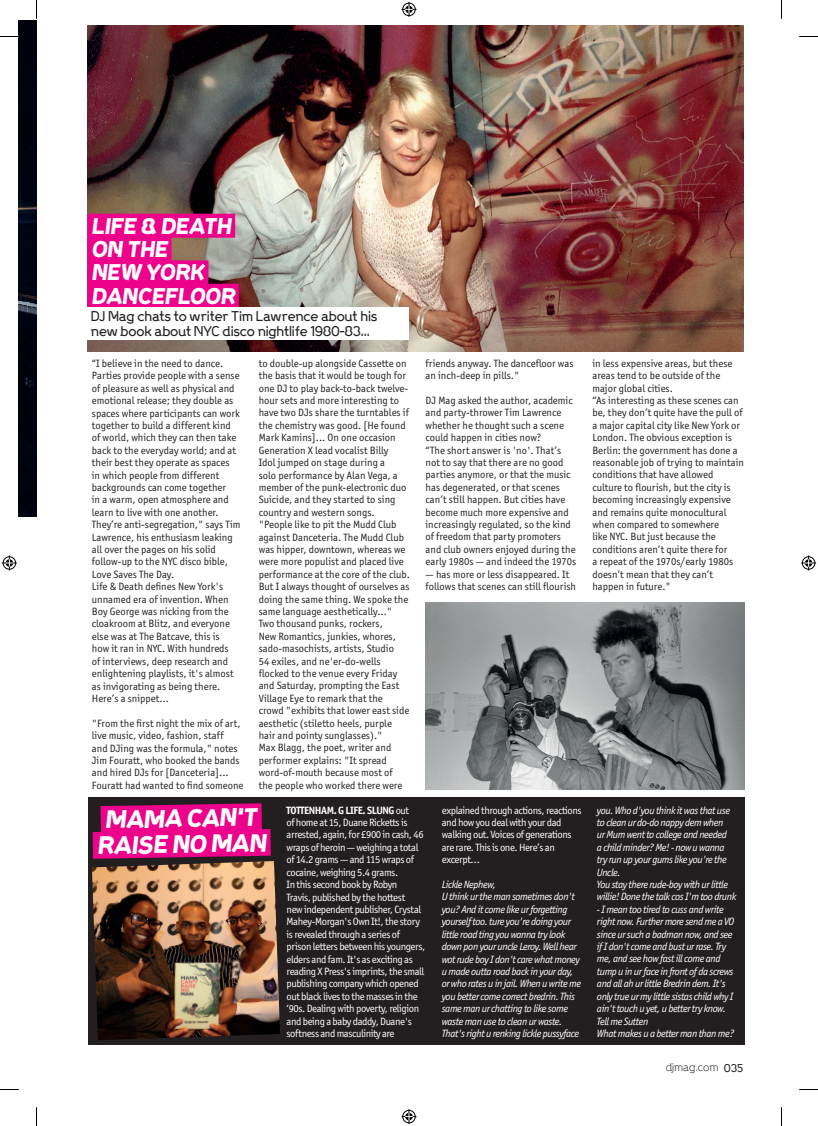
<style>
.page{position:relative;width:818px;height:1126px;background:#fff}
.page>*{position:absolute;margin:0;border:0;box-sizing:border-box;transform-origin:0 0}
.t1{font:900 22.25px/25.9px "Progress";color:#fff;text-align:center}
.t2{font:900 20px/23.4px "Progress";color:#fff}
.t3{font:500 12.5px/15px "Progress";letter-spacing:-.02em;color:#231f20}
.t4{font:10.62px/12.4px "Officina San ITC";color:#231f20}
.t5{font:italic 10.62px/12.4px "Officina San ITC";letter-spacing:-.04em;color:#fff}
.t6{font:10.62px/12.4px "Officina San ITC";letter-spacing:-.04em;color:#fff}
.t7{font:300 10px "Progress";color:#231f20}
.s1{font-weight:700}
.s2{font-weight:500}
</style>
<div class="page">
<img style="left:19px;top:21px;width:17px;height:495px">
<div style="left:88px;top:797px;width:655px;height:247px;background:#231f20"></div>
<img style="left:92px;top:872px;width:188px;height:168px">
<svg style="left:92px;top:803px;width:183px;height:69px"></svg>
<img style="left:88px;top:26px;width:654px;height:326px">
<div style="left:87px;top:214px;width:148px;height:24px;background:#ed028c"></div>
<div style="left:87px;top:237px;width:84px;height:24px;background:#ed028c"></div>
<div style="left:87px;top:260px;width:121px;height:24px;background:#ed028c"></div>
<div style="left:87px;top:284px;width:152px;height:24px;background:#ed028c"></div>
<div style="left:87px;top:307px;width:322px;height:32px;background:#fff"></div>
<img style="left:425px;top:602px;width:318px;height:187px">
<svg style="left:0;top:36px;width:19px;height:1px"></svg>
<svg style="left:799px;top:36px;width:18px;height:1px"></svg>
<svg style="left:0;top:1089px;width:19px;height:1px"></svg>
<svg style="left:799px;top:1089px;width:18px;height:1px"></svg>
<svg style="left:36px;top:0;width:1px;height:19px"></svg>
<svg style="left:36px;top:1107px;width:1px;height:18px"></svg>
<svg style="left:401px;top:2px;width:15px;height:15px"></svg>
<svg style="left:401px;top:1109px;width:15px;height:14px"></svg>
<svg style="left:2px;top:555px;width:15px;height:15px"></svg>
<svg style="left:801px;top:555px;width:14px;height:15px"></svg>
<h2 class="t2" style="left:91px;top:214px;width:148px">LIFE &amp; DEATH<br>ON THE<br>NEW YORK<br>DANCEFLOOR</h2>
<p class="t3" style="left:91px;top:308px;width:288px">DJ Mag chats to writer Tim Lawrence about his new book about NYC disco nightlife 1980-83…</p>
<p class="t4" style="left:92px;top:357px;width:150px">“I believe in the need to dance.<br>Parties provide people with a sense of pleasure as well as physical and emotional release; they double as spaces where participants can work together to build a different kind of world, which they can then take back to the everyday world; and at their best they operate as spaces in which people from different backgrounds can come together<br>in a warm, open atmosphere and learn to live with one another.<br>They’re anti-segregation," says Tim<br>Lawrence, his enthusiasm leaking all over the pages on his solid follow-up to the NYC disco bible,<br>Love Saves The Day.<br>Life &amp; Death defines New York's unnamed era of invention. When<br>Boy George was nicking from the cloakroom at Blitz, and everyone else was at The Batcave, this is<br>how it ran in NYC. With hundreds<br>of interviews, deep research and enlightening playlists, it's almost as invigorating as being there.<br>Here’s a snippet…</p>
<p class="t4" style="left:92px;top:716px;width:153px">"From the first night the mix of art, live music, video, fashion, staff<br>and DJing was the formula," notes Jim Fouratt, who booked the bands and hired DJs for [Danceteria]...<br>Fouratt had wanted to find someone</p>
<p class="t4" style="left:258px;top:357px;width:153px">to double-up alongside Cassette on the basis that it would be tough for one DJ to play back-to-back twelve&shy;hour sets and more interesting to have two DJs share the turntables if the chemistry was good. [He found<br>Mark Kamins]... On one occasion<br>Generation X lead vocalist Billy<br>Idol jumped on stage during a<br>solo performance by Alan Vega, a member of the punk-electronic duo<br>Suicide, and they started to sing country and western songs. "People like to pit the Mudd Club against Danceteria. The Mudd Club was hipper, downtown, whereas we were more populist and placed live performance at the core of the club.<br>But I always thought of ourselves as doing the same thing. We spoke the same language aesthetically..."<br>Two thousand punks, rockers,<br>New Romantics, junkies, whores, sado-masochists, artists, Studio<br>54 exiles, and ne'er-do-wells flocked to the venue every Friday and Saturday, prompting the East<br>Village Eye to remark that the crowd "exhibits that lower east side aesthetic (stiletto heels, purple hair and pointy sunglasses)."<br>Max Blagg, the poet, writer and performer explains: "It spread word-of-mouth because most of<br>the people who worked there were</p>
<p class="t4" style="left:425px;top:357px;width:149px">friends anyway. The dancefloor was an inch-deep in pills."</p>
<p class="t4" style="left:425px;top:394px;width:152px">DJ Mag asked the author, academic and party-thrower Tim Lawrence whether he thought such a scene could happen in cities now?<br>“The short answer is 'no'. That’s not to say that there are no good parties anymore, or that the music has degenerated, or that scenes can’t still happen. But cities have become much more expensive and increasingly regulated, so the kind of freedom that party promoters and club owners enjoyed during the early 1980s — and indeed the 1970s</p>
<p class="t4" style="left:425px;top:568px;width:152px">— has more or less disappeared. It follows that scenes can still flourish</p>
<h1 class="t1" style="left:96px;top:806px;width:170px;rotate:-1deg">MAMA CAN'T<br>RAISE NO MAN</h1>
<p class="t6" style="left:286px;top:803px;width:140px"><span class="s1">TOTTENHAM. G LIFE. SLUNG</span> out<br>of home at 15, Duane Ricketts is arrested, again, for £900 in cash, 46 wraps of heroin — weighing a total of 14.2 grams — and 115 wraps of cocaine, weighing 5.4 grams.<br>In this second book by Robyn<br>Travis, published by the hottest<br>new independent publisher, Crystal<br>Mahey-Morgan's Own It!, the story is revealed through a series of prison letters between his youngers, elders and fam. It's as exciting as reading X Press's imprints, the small publishing company which opened out black lives to the masses in the ‘90s. Dealing with poverty, religion and being a baby daddy, Duane's softness and masculinity are</p>
<p class="t6" style="left:441px;top:803px;width:141px">explained through actions, reactions and how you deal with your dad walking out. Voices of generations are rare. This is one. Here’s an excerpt…</p>
<p class="t5" style="left:441px;top:878px;width:141px">Lickle Nephew,<br>U think ur the man sometimes don't you? And it come like ur forgetting yourself too. ture you're doing your little road ting you wanna try look down pon your uncle Leroy. Well hear wot rude boy I don't care what money u made outta road back in your day, or who rates u in jail. When u write me you better come correct bredrin. This same man ur chatting to like some waste man use to clean ur waste.<br>That's right u renking lickle pussyface</p>
<p class="t4" style="left:592px;top:357px;width:153px">in less expensive areas, but these areas tend to be outside of the major global cities.<br>“As interesting as these scenes can be, they don’t quite have the pull of a major capital city like New York or<br>London. The obvious exception is<br>Berlin: the government has done a reasonable job of trying to maintain conditions that have allowed culture to flourish, but the city is becoming increasingly expensive and remains quite monocultural when compared to somewhere<br>like NYC. But just because the conditions aren’t quite there for<br>a repeat of the 1970s/early 1980s doesn’t mean that they can’t happen in future."</p>
<p class="t5" style="left:596px;top:803px;width:141px">you. Who d'you think it was that use to clean ur do-do nappy dem when<br>ur Mum went to college and needed<br>a child minder? Me! - now u wanna try run up your gums like you're the<br>Uncle.<br>You stay there rude-boy with ur little willie! Done the talk cos I'm too drunk</p>
<p class="t5" style="left:596px;top:903px;width:139px">- I mean too tired to cuss and write right now. Further more send me a VO since ur such a badman now, and see if I don't come and bust ur rase. Try me, and see how fast ill come and tump u in ur face in front of da screws and all ah ur little Bredrin dem. It's only true ur my little sistas child why I ain't touch u yet, u better try know.<br>Tell me Sutten<br>What makes u a better man than me?</p>
<p class="t7" style="left:665px;top:1061px;width:79px">djmag.com <span class="s2">035</span></p>
</div>
